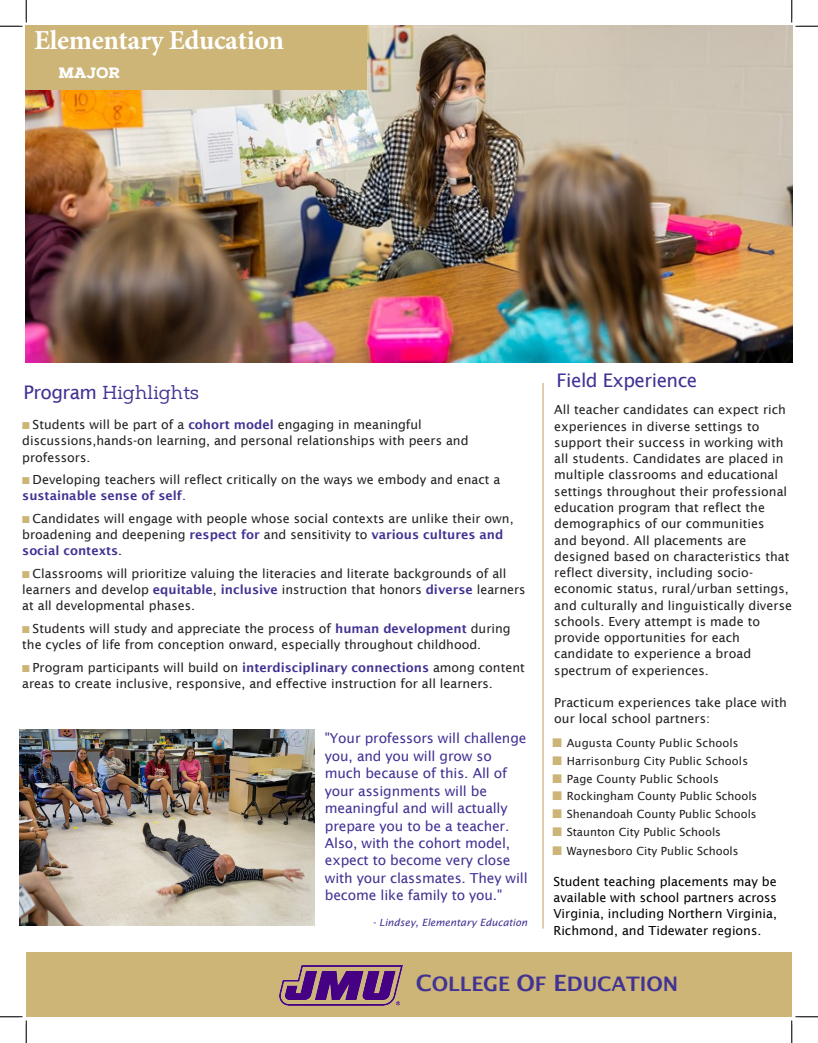
<style>
.page{position:relative;width:818px;height:1043px;background:#fff}
.page>*{position:absolute;margin:0;border:0;box-sizing:border-box;transform-origin:0 0}
.t1{font:700 27.5px "Minion Pro";letter-spacing:-.015em;color:#fff}
.t2{font:600 20px "Lucida Sans";letter-spacing:-.005em;color:#413393}
.Body_Text_8pt{font:18.75px "Artegra Slab";letter-spacing:-.03em;color:#3f3293}
.t3{font:18.75px "Lucida Sans";letter-spacing:-.025em;color:#3f3293}
.t4{font:700 15px "Artegra Slab";color:#fff}
.t5{font:13.75px/17.4px "Lucida Sans";letter-spacing:-.01em;color:#3f3293}
.Body_Text_8pt-2{font:12.5px/16.2px "Lucida Sans";color:#231f20}
.t6{font:12.5px/16.2px "Lucida Sans";color:#000;text-align:justify}
.t7{font:11.25px "Lucida Sans";color:#231f20}
.Quote_Credit{font:italic 10px "Lucida Sans";color:#3f3293}
.s1{font-family:"Lucida Sans"}
.s2{color:#ccb576}
.s3{font-weight:600;color:#413393}
.s4{color:#413393}
.s5{font-size:22.5px}
</style>
<div class="page">
<img style="left:26px;top:25px;width:766px;height:338px">
<img style="left:20px;top:729px;width:294px;height:196px">
<div style="left:26px;top:25px;width:341px;height:65px;background:#ccb576"></div>
<hr style="left:542px;top:383px;width:1px;height:545px;background:#ccb576">
<div style="left:26px;top:951px;width:765px;height:65px;background:#ccb576"></div>
<img style="left:279px;top:965px;width:124px;height:40px">
<svg style="left:0;top:0;width:27px;height:27px"></svg>
<svg style="left:0;top:1016px;width:27px;height:26px"></svg>
<svg style="left:790px;top:0;width:28px;height:27px"></svg>
<svg style="left:790px;top:1015px;width:28px;height:27px"></svg>
<p class="t1" style="left:34px;top:20px;width:251px">Elementary Education</p>
<p class="t4" style="left:58px;top:61px;width:63px">MAJOR</p>
<p class="Body_Text_8pt" style="left:24px;top:379px;width:177px"><span class="s1">Program</span> Highlights</p>
<p class="Body_Text_8pt-2" style="left:22px;top:416px;width:448px"><span class="s2">■</span> Students will be part of a <span class="s3">cohort model</span> engaging in meaningful discussions,hands-on learning, and personal relationships with peers and professors.</p>
<p class="Body_Text_8pt-2" style="left:22px;top:471px;width:479px"><span class="s2">■</span> Developing teachers will reflect critically on the ways we embody and enact a <span class="s3">sustainable sense of self</span><span class="s4">.</span></p>
<p class="Body_Text_8pt-2" style="left:22px;top:510px;width:493px"><span class="s2">■</span> Candidates will engage with people whose social contexts are unlike their own, broadening and deepening <span class="s3">respect for</span> and sensitivity to <span class="s3">various cultures and social contexts</span>.</p>
<p class="Body_Text_8pt-2" style="left:22px;top:565px;width:505px"><span class="s2">■</span> Classrooms will prioritize valuing the literacies and literate backgrounds of all learners and develop <span class="s3">equitable</span>, <span class="s3">inclusive</span> instruction that honors <span class="s3">diverse</span> learners at all developmental phases.</p>
<p class="Body_Text_8pt-2" style="left:22px;top:620px;width:490px"><span class="s2">■</span> Students will study and appreciate the process of <span class="s3">human development</span> during the cycles of life from conception onward, especially throughout childhood.</p>
<p class="Body_Text_8pt-2" style="left:22px;top:659px;width:504px"><span class="s2">■</span> Program participants will build on <span class="s3">interdisciplinary connections</span> among content areas to create inclusive, responsive, and effective instruction for all learners.</p>
<p class="t5" style="left:325px;top:729px;width:204px">"Your professors will challenge you, and you will grow so much because of this. All of your assignments will be meaningful and will actually prepare you to be a teacher.<br>Also, with the cohort model, expect to become very close with your classmates. They will become like family to you."</p>
<p class="Quote_Credit" style="left:373px;top:916px;width:156px">- Lindsey, Elementary Education</p>
<p class="t3" style="left:556px;top:369px;width:142px">Field Experience</p>
<p class="Body_Text_8pt-2" style="left:554px;top:402px;width:239px">All teacher candidates can expect rich experiences in diverse settings to support their success in working with all students. Candidates are placed in multiple classrooms and educational settings throughout their professional education program that reflect the demographics of our communities<br>and beyond. All placements are designed based on characteristics that reflect diversity, including socio&shy;economic status, rural/urban settings, and culturally and linguistically diverse schools. Every attempt is made to provide opportunities for each candidate to experience a broad spectrum of experiences.</p>
<p class="Body_Text_8pt-2" style="left:554px;top:694px;width:234px">Practicum experiences take place with our local school partners:</p>
<p class="t7" style="left:552px;top:736px;width:187px"><span class="s2">■</span> Augusta County Public Schools</p>
<p class="t7" style="left:552px;top:754px;width:197px"><span class="s2">■</span> Harrisonburg City Public Schools</p>
<p class="t7" style="left:552px;top:772px;width:168px"><span class="s2">■</span> Page County Public Schools</p>
<p class="t7" style="left:552px;top:789px;width:206px"><span class="s2">■</span> Rockingham County Public Schools</p>
<p class="t7" style="left:552px;top:807px;width:205px"><span class="s2">■</span> Shenandoah County Public Schools</p>
<p class="t7" style="left:552px;top:825px;width:170px"><span class="s2">■</span> Staunton City Public Schools</p>
<p class="t7" style="left:552px;top:844px;width:187px"><span class="s2">■</span> Waynesboro City Public Schools</p>
<p class="t6" style="left:553px;top:873px;width:225px">Student teaching placements may be available with school partners across Virginia, including Northern Virginia, Richmond, and Tidewater regions.</p>
<h2 class="t2" style="left:416px;top:972px;width:264px"><span class="s5">C</span>OLLEGE <span class="s5">O</span>F <span class="s5">E</span>DUCATION</h2>
</div>
